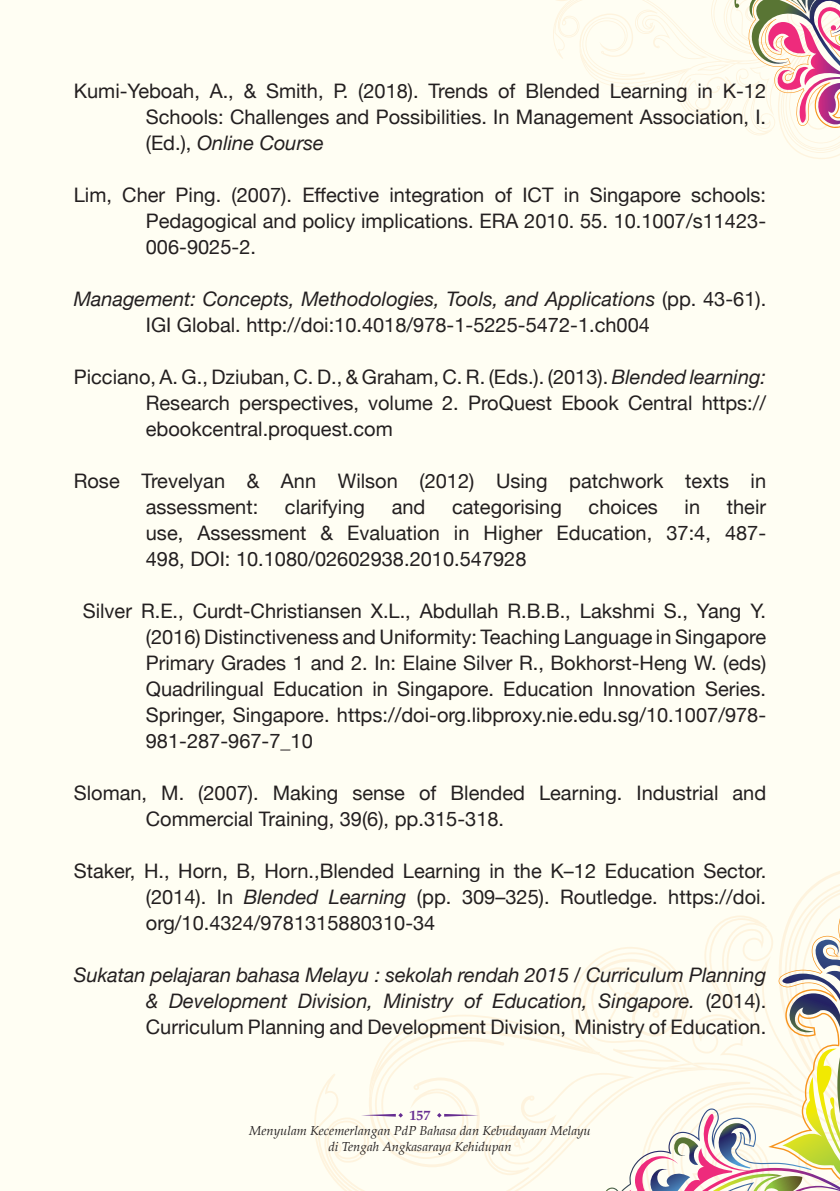
<style>
.page{position:relative;width:840px;height:1191px;background:#fff}
.page>*{position:absolute;margin:0;border:0;box-sizing:border-box;transform-origin:0 0}
.t1{font:20px/26px "Helvetica Neue";color:#231f20;text-align:justify}
.t2{font:italic 20px/26px "Helvetica Neue";color:#231f20;text-align:justify}
.t3{font:700 14px "Palatino";color:#662d91}
.t4{font:italic 13px/15.6px "Palatino";color:#231f20;text-align:center}
.s1{font-style:italic}
.s2{font-style:normal}
</style>
<div class="page">
<div style="left:0;top:0;width:839px;height:1191px;background:#fffef3"></div>
<svg style="left:553px;top:0;width:286px;height:159px"></svg>
<svg style="left:324px;top:871px;width:515px;height:320px"></svg>
<p class="t1" style="left:146px;top:79px;width:621px;text-indent:-72px">Kumi-Yeboah, A., &amp; Smith, P. (2018). Trends of Blended Learning in K-12<br>Schools: Challenges and Possibilities. In Management Association, I. (Ed.), <span class="s1">Online Course</span></p>
<p class="t1" style="left:146px;top:183px;width:621px;text-indent:-72px">Lim, Cher Ping. (2007). Effective integration of ICT in Singapore schools:<br>Pedagogical and policy implications. ERA 2010. 55. 10.1007/s11423- 006-9025-2.</p>
<p class="t1" style="left:146px;top:287px;width:621px;text-indent:-72px"><span class="s1">Management: Concepts, Methodologies, Tools, and Applications</span> (pp. 43-61).<br>IGI Global. http://doi:10.4018/978-1-5225-5472-1.ch004</p>
<p class="t1" style="left:146px;top:365px;width:621px;text-indent:-72px">Picciano, A. G., Dziuban, C. D., &amp; Graham, C. R. (Eds.). (2013). <span class="s1">Blended learning:<br></span>Research perspectives, volume 2. ProQuest Ebook Central https:// ebookcentral.proquest.com</p>
<p class="t1" style="left:146px;top:469px;width:621px;text-indent:-72px">Rose Trevelyan &amp; Ann Wilson (2012) Using patchwork texts in assessment:</p>
<p class="t1" style="left:285px;top:495px;width:81px">clarifying</p>
<p class="t1" style="left:391px;top:495px;width:35px">and</p>
<p class="t1" style="left:452px;top:495px;width:111px">categorising</p>
<p class="t1" style="left:588px;top:495px;width:71px">choices</p>
<p class="t1" style="left:684px;top:495px;width:17px">in</p>
<p class="t1" style="left:146px;top:495px;width:621px;text-indent:580px">their use, Assessment &amp; Evaluation in Higher Education, 37:4, 487- 498, DOI: 10.1080/02602938.2010.547928</p>
<p class="t1" style="left:146px;top:599px;width:621px;text-indent:-63px">Silver R.E., Curdt-Christiansen X.L., Abdullah R.B.B., Lakshmi S., Yang Y. (2016) Distinctiveness and Uniformity: Teaching Language in Singapore Primary Grades 1 and 2. In: Elaine Silver R., Bokhorst-Heng W. (eds)<br>Quadrilingual Education in Singapore. Education Innovation Series.<br>Springer, Singapore. https://doi-org.libproxy.nie.edu.sg/10.1007/978- 981-287-967-7_10</p>
<p class="t1" style="left:146px;top:781px;width:621px;text-indent:-72px">Sloman, M. (2007). Making sense of Blended Learning. Industrial and<br>Commercial Training, 39(6), pp.315-318.</p>
<p class="t1" style="left:146px;top:859px;width:621px;text-indent:-72px">Staker, H., Horn, B, Horn.,Blended Learning in the K–12 Education Sector. (2014). In <span class="s1">Blended Learning</span> (pp. 309–325). Routledge. https://doi. org/10.4324/9781315880310-34</p>
<p class="t2" style="left:146px;top:963px;width:621px;text-indent:-72px">Sukatan pelajaran bahasa Melayu : sekolah rendah 2015 / Curriculum Planning &amp; Development Division, Ministry of Education, Singapore. <span class="s2">(2014).<br>Curriculum Planning and Development Division, Ministry of Education.</span></p>
<p class="t3" style="left:409px;top:1103px;width:22px">157</p>
<p class="t4" style="left:249px;top:1122px;width:343px">Menyulam Kecemerlangan PdP Bahasa dan Kebudayaan Melayu di Tengah Angkasaraya Kehidupan</p>
</div>
